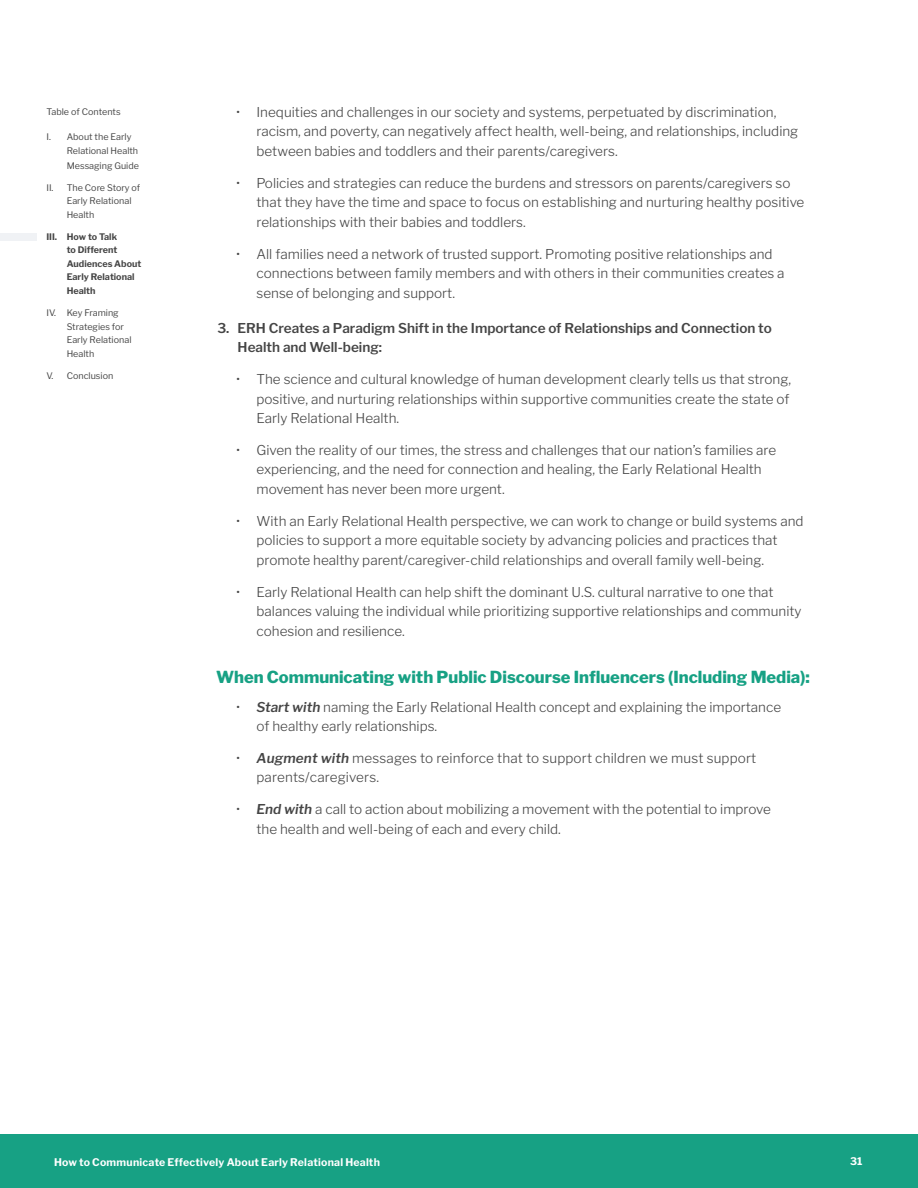
<style>
.page{position:relative;width:918px;height:1188px;background:#fff}
.page>*{position:absolute;margin:0;border:0;box-sizing:border-box;transform-origin:0 0}
.t1{font:800 16.5px "Libre Franklin";color:#17a184}
.t2{font:300 13.5px/19.5px "Libre Franklin";color:#454545}
.t3{font:600 13.5px/19.5px "Libre Franklin";color:#454545}
.t4{font:700 10.5px "Libre Franklin";letter-spacing:.02em;color:#fff}
.t5{font:9px/13.5px "Libre Franklin";color:#454545}
.t6{font:700 9px/13.5px "Libre Franklin";color:#454545}
.s1{font-weight:600;font-style:italic}
</style>
<div class="page">
<div style="left:0;top:233px;width:37px;height:7px;background:#f0f2f5"></div>
<div style="left:0;top:1134px;width:918px;height:54px;background:#17a184"></div>
<p class="t5" style="left:46px;top:106px;width:76px">Table of Contents</p>
<p class="t2" style="left:256px;top:102px;width:543px;text-indent:-20px">• Inequities and challenges in our society and systems, perpetuated by discrimination, racism, and poverty, can negatively affect health, well-being, and relationships, including between babies and toddlers and their parents/caregivers.</p>
<p class="t2" style="left:256px;top:173px;width:549px;text-indent:-20px">• Policies and strategies can reduce the burdens and stressors on parents/caregivers so that they have the time and space to focus on establishing and nurturing healthy positive relationships with their babies and toddlers.</p>
<p class="t2" style="left:256px;top:244px;width:530px;text-indent:-20px">• All families need a network of trusted support. Promoting positive relationships and connections between family members and with others in their communities creates a sense of belonging and support.</p>
<p class="t3" style="left:238px;top:318px;width:536px;text-indent:-20px">3. ERH Creates a Paradigm Shift in the Importance of Relationships and Connection to<br>Health and Well-being:</p>
<p class="t2" style="left:256px;top:370px;width:536px;text-align:justify;text-indent:-20px">• The science and cultural knowledge of human development clearly tells us that strong, positive, and nurturing relationships within supportive communities create the state of Early Relational Health.</p>
<p class="t2" style="left:256px;top:441px;width:521px;text-indent:-20px">• Given the reality of our times, the stress and challenges that our nation’s families are experiencing, and the need for connection and healing, the Early Relational Health movement has never been more urgent.</p>
<p class="t2" style="left:256px;top:512px;width:549px;text-indent:-20px">• With an Early Relational Health perspective, we can work to change or build systems and policies to support a more equitable society by advancing policies and practices that promote healthy parent/caregiver-child relationships and overall family well-being.</p>
<p class="t2" style="left:256px;top:582px;width:547px;text-indent:-20px">• Early Relational Health can help shift the dominant U.S. cultural narrative to one that balances valuing the individual while prioritizing supportive relationships and community cohesion and resilience.</p>
<p class="t1" style="left:216px;top:667px;width:596px">When Communicating with Public Discourse Influencers (Including Media):</p>
<p class="t2" style="left:256px;top:697px;width:526px;text-indent:-20px">• <span class="s1">Start with</span> naming the Early Relational Health concept and explaining the importance of healthy early relationships.</p>
<p class="t2" style="left:256px;top:749px;width:501px;text-indent:-20px">• <span class="s1">Augment with</span> messages to reinforce that to support children we must support parents/caregivers.</p>
<p class="t2" style="left:256px;top:800px;width:516px;text-indent:-20px">• <span class="s1">End with</span> a call to action about mobilizing a movement with the potential to improve the health and well-being of each and every child.</p>
<p class="t5" style="left:67px;top:130px;width:74px;line-height:14.4px;text-indent:-20px">I. About the Early<br>Relational Health<br>Messaging Guide</p>
<p class="t5" style="left:67px;top:181px;width:75px;text-indent:-20px">II. The Core Story of<br>Early Relational<br>Health</p>
<p class="t6" style="left:67px;top:230px;width:76px;text-indent:-20px">III. How to Talk<br>to Different<br>Audiences About<br>Early Relational<br>Health</p>
<p class="t5" style="left:67px;top:306px;width:66px;text-indent:-20px">IV. Key Framing<br>Strategies for<br>Early Relational<br>Health</p>
<p class="t5" style="left:46px;top:369px;width:68px">V. Conclusion</p>
<p class="t4" style="left:54px;top:1157px;width:327px">How to Communicate Effectively About Early Relational Health</p>
<p class="t4" style="left:850px;top:1156px;width:14px">31</p>
</div>
